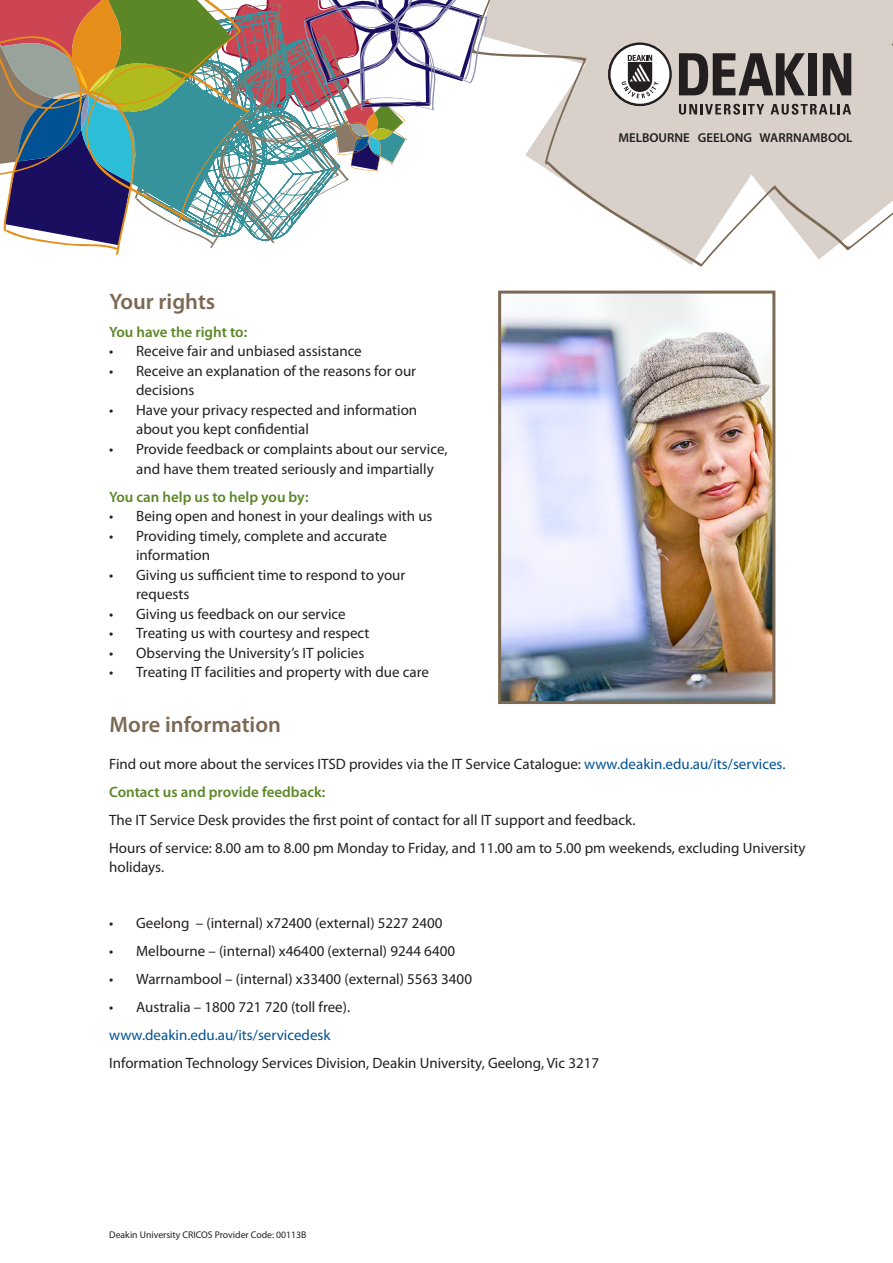
<style>
.page{position:relative;width:893px;height:1263px;background:#fff}
.page>*{position:absolute;margin:0;border:0;box-sizing:border-box;transform-origin:0 0}
.sub-heading{font:600 22.5px "Myriad Pro";color:#7c6954}
.Body_copy{font:15px/19.5px "Myriad Pro";color:#231f20}
.heading{font:600 15px "Myriad Pro";color:#5c8727}
.Body_copy-2{font:15px "Myriad Pro";color:#005294}
.Body_copy-3{font:600 15px "Myriad Pro";color:#5c8727}
.t1{font:600 12.9px "Myriad Pro";color:#231f20}
.t2{font:9.75px "Myriad Pro";color:#231f20}
.s1{color:#005294}
</style>
<div class="page">
<svg style="left:487px;top:0;width:406px;height:267px;fill:#d8d0c9"></svg>
<svg style="left:679px;top:53px;width:126px;height:42px;background:#716b68"></svg>
<div style="left:809px;top:53px;width:8px;height:42px;background:#231f20"></div>
<svg style="left:823px;top:53px;width:28px;height:42px"></svg>
<svg style="left:608px;top:43px;width:64px;height:63px"></svg>
<svg style="left:679px;top:104px;width:85px;height:11px"></svg>
<svg style="left:771px;top:104px;width:80px;height:11px"></svg>
<svg style="left:0;top:0;width:487px;height:255px"></svg>
<img style="left:502px;top:295px;width:269px;height:405px">
<div style="left:498px;top:291px;width:277px;height:413px;border:3px solid #7c6954"></div>
<p class="t1" style="left:618px;top:130px;width:236px">MELBOURNE GEELONG WARRNAMBOOL</p>
<p class="sub-heading" style="left:109px;top:287px;width:107px">Your rights</p>
<p class="heading" style="left:109px;top:322px;width:140px">You have the right to:</p>
<p class="Body_copy" style="left:109px;top:341px;width:254px">• Receive fair and unbiased assistance</p>
<p class="Body_copy" style="left:136px;top:361px;width:282px;text-indent:-27px">• Receive an explanation of the reasons for our decisions</p>
<p class="Body_copy" style="left:136px;top:400px;width:283px;text-indent:-27px">• Have your privacy respected and information about you kept confidential</p>
<p class="Body_copy" style="left:136px;top:439px;width:313px;text-indent:-27px">• Provide feedback or complaints about our service, and have them treated seriously and impartially</p>
<p class="heading" style="left:109px;top:487px;width:201px">You can help us to help you by:</p>
<p class="Body_copy" style="left:109px;top:506px;width:325px">• Being open and honest in your dealings with us</p>
<p class="Body_copy" style="left:136px;top:525px;width:252px;text-indent:-27px">• Providing timely, complete and accurate information</p>
<p class="Body_copy" style="left:136px;top:564px;width:271px;text-indent:-27px">• Giving us sufficient time to respond to your requests</p>
<p class="Body_copy" style="left:109px;top:603px;width:238px">• Giving us feedback on our service</p>
<p class="Body_copy" style="left:109px;top:623px;width:262px">• Treating us with courtesy and respect</p>
<p class="Body_copy" style="left:109px;top:642px;width:257px">• Observing the University’s IT policies</p>
<p class="Body_copy" style="left:109px;top:662px;width:321px">• Treating IT facilities and property with due care</p>
<p class="sub-heading" style="left:109px;top:710px;width:173px">More information</p>
<p class="Body_copy" style="left:109px;top:753px;width:678px">Find out more about the services ITSD provides via the IT Service Catalogue: <span class="s1">www.deakin.edu.au/its/services.</span></p>
<p class="Body_copy-3" style="left:109px;top:782px;width:218px">Contact us and provide feedback:</p>
<p class="Body_copy" style="left:109px;top:809px;width:528px">The IT Service Desk provides the first point of contact for all IT support and feedback.</p>
<p class="Body_copy" style="left:109px;top:837px;width:698px">Hours of service: 8.00 am to 8.00 pm Monday to Friday, and 11.00 am to 5.00 pm weekends, excluding University holidays.</p>
<p class="Body_copy" style="left:109px;top:913px;width:335px">• Geelong – (internal) x72400 (external) 5227 2400</p>
<p class="Body_copy" style="left:109px;top:941px;width:347px">• Melbourne – (internal) x46400 (external) 9244 6400</p>
<p class="Body_copy" style="left:109px;top:969px;width:364px">• Warrnambool – (internal) x33400 (external) 5563 3400</p>
<p class="Body_copy" style="left:109px;top:997px;width:243px">• Australia – 1800 721 720 (toll free).</p>
<p class="Body_copy-2" style="left:109px;top:1026px;width:223px">www.deakin.edu.au/its/servicedesk</p>
<p class="Body_copy" style="left:109px;top:1053px;width:491px">Information Technology Services Division, Deakin University, Geelong, Vic 3217</p>
<p class="t2" style="left:109px;top:1229px;width:199px">Deakin University CRICOS Provider Code: 00113B</p>
</div>
